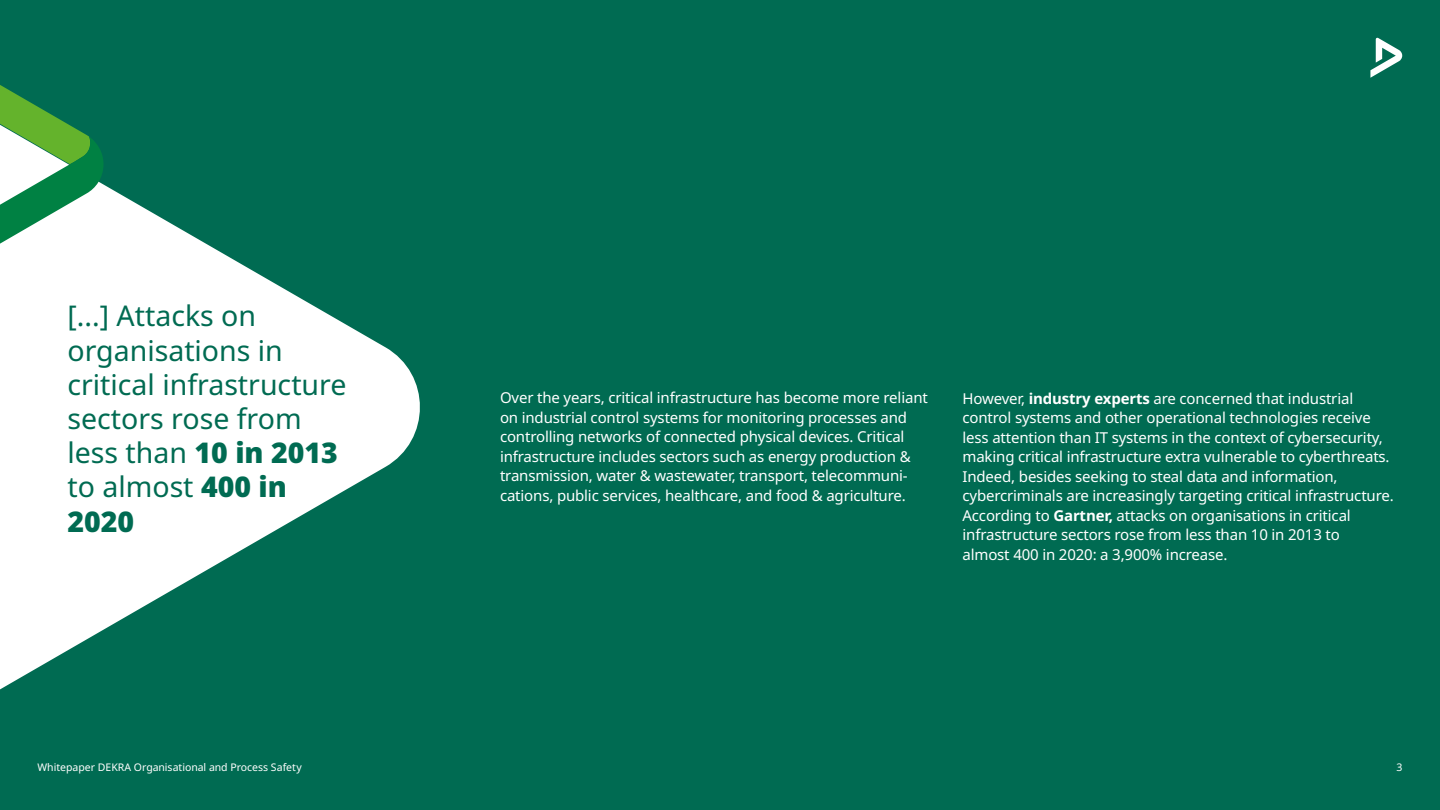
<style>
.page{position:relative;width:1440px;height:810px;background:#006b52}
.page>*{position:absolute;margin:0;border:0;box-sizing:border-box;transform-origin:0 0}
.t1{font:28.5px/34.2px "Noto Sans";color:#006b52}
.Copy_White{font:15px/19.5px "Noto Sans";letter-spacing:-.01em;color:#fff}
.t2{font:10.5px "Noto Sans";color:#fff}
.s1{font-weight:900}
.s2{font-weight:700}
</style>
<div class="page">
<svg style="left:0;top:185px;width:420px;height:505px;fill:#fff"></svg>
<svg style="left:1370px;top:38px;width:32px;height:40px"></svg>
<svg style="left:0;top:85px;width:104px;height:195px"></svg>
<p class="t1" style="left:68px;top:300px;width:281px">[...] Attacks on organisations in critical infrastructure sectors rose from less than <span class="s1">10 in 2013 </span>to almost <span class="s1">400 in<br>2020</span></p>
<p class="Copy_White" style="left:500px;top:388px;width:429px">Over the years, critical infrastructure has become more reliant on industrial control systems for monitoring processes and controlling networks of connected physical devices. Critical infrastructure includes sectors such as energy production &amp; transmission, water &amp; wastewater, transport, telecommuni&shy;cations, public services, healthcare, and food &amp; agriculture.</p>
<p class="Copy_White" style="left:963px;top:389px;width:392px">However, <span class="s2">industry experts</span> are concerned that industrial</p>
<p class="Copy_White" style="left:963px;top:409px;width:410px">control systems and other operational technologies receive</p>
<p class="Copy_White" style="left:963px;top:428px;width:429px">less attention than IT systems in the context of cybersecurity, making critical infrastructure extra vulnerable to cyberthreats.<br>Indeed, besides seeking to steal data and information,</p>
<p class="Copy_White" style="left:963px;top:487px;width:433px">cybercriminals are increasingly targeting critical infrastructure.<br>According to <span class="s2">Gartner,</span> attacks on organisations in critical</p>
<p class="Copy_White" style="left:963px;top:526px;width:379px">infrastructure sectors rose from less than 10 in 2013 to</p>
<p class="Copy_White" style="left:963px;top:545px;width:267px">almost 400 in 2020: a 3,900% increase.</p>
<p class="t2" style="left:38px;top:760px;width:266px">Whitepaper DEKRA Organisational and Process Safety</p>
<p class="t2" style="left:1396px;top:760px;width:8px">3</p>
</div>
